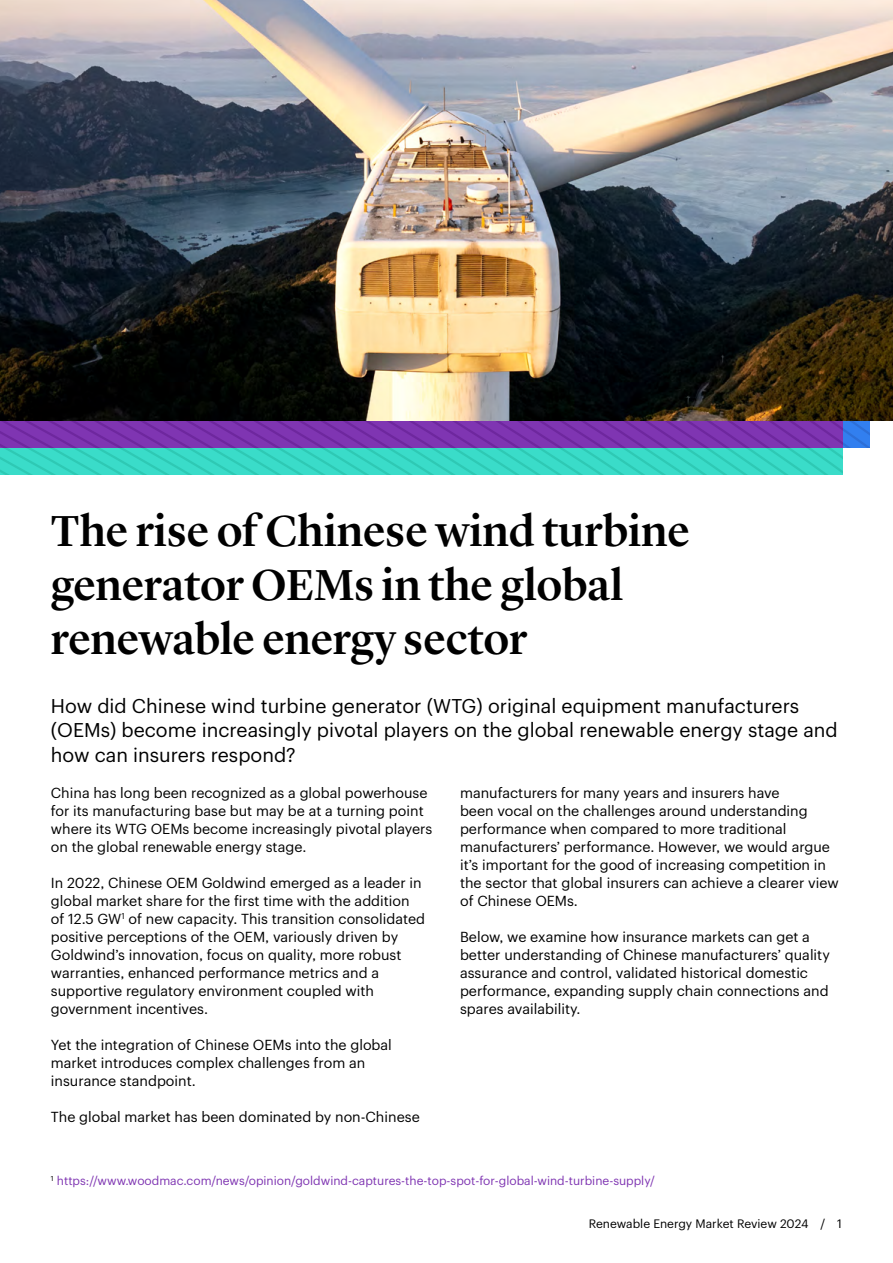
<style>
.page{position:relative;width:893px;height:1263px;background:#fff}
.page>*{position:absolute;margin:0;border:0;box-sizing:border-box;transform-origin:0 0}
.Title_Headline_30_36{font:500 45px/54px "Lyon Display";letter-spacing:-.005em;color:#000}
.Intro_13_16_5{font:19.5px/24.8px "Graphik";color:#000}
.Body_9_5_12{font:14.25px/18px "Graphik";color:#000}
.Paragraph_Style_1{font:12px "Graphik";color:#7f35b2}
.t1{font:12px "Graphik";color:#000}
</style>
<div class="page">
<svg style="left:0;top:420px;width:869px;height:54px;background:#5b83b7"></svg>
<img style="left:0;top:0;width:893px;height:420px">
<h1 class="Title_Headline_30_36" style="left:51px;top:500px;width:640px">The rise of Chinese wind turbine generator OEMs in the global renewable energy sector</h1>
<h2 class="Intro_13_16_5" style="left:51px;top:691px;width:788px">How did Chinese wind turbine generator (WTG) original equipment manufacturers (OEMs) become increasingly pivotal players on the global renewable energy stage and how can insurers respond?</h2>
<p class="Body_9_5_12" style="left:460px;top:783px;width:380px">manufacturers for many years and insurers have<br>been vocal on the challenges around understanding performance when compared to more traditional manufacturers’ performance. However, we would argue it’s important for the good of increasing competition in the sector that global insurers can achieve a clearer view of Chinese OEMs.</p>
<p class="Body_9_5_12" style="left:460px;top:927px;width:371px">Below, we examine how insurance markets can get a better understanding of Chinese manufacturers’ quality assurance and control, validated historical domestic performance, expanding supply chain connections and spares availability.</p>
<p class="Body_9_5_12" style="left:51px;top:783px;width:383px">China has long been recognized as a global powerhouse for its manufacturing base but may be at a turning point where its WTG OEMs become increasingly pivotal players on the global renewable energy stage.</p>
<p class="Body_9_5_12" style="left:51px;top:873px;width:376px">In 2022, Chinese OEM Goldwind emerged as a leader in global market share for the first time with the addition of 12.5 GW<sup>1</sup> of new capacity. This transition consolidated positive perceptions of the OEM, variously driven by Goldwind’s innovation, focus on quality, more robust warranties, enhanced performance metrics and a supportive regulatory environment coupled with government incentives.</p>
<p class="Body_9_5_12" style="left:51px;top:1035px;width:342px">Yet the integration of Chinese OEMs into the global market introduces complex challenges from an insurance standpoint.</p>
<p class="Body_9_5_12" style="left:51px;top:1107px;width:370px">The global market has been dominated by non-Chinese</p>
<p class="Paragraph_Style_1" style="left:51px;top:1172px;width:605px"><sup>1</sup> https://www.woodmac.com/news/opinion/goldwind-captures-the-top-spot-for-global-wind-turbine-supply/</p>
<p class="t1" style="left:589px;top:1215px;width:255px">Renewable Energy Market Review 2024 / 1</p>
</div>
